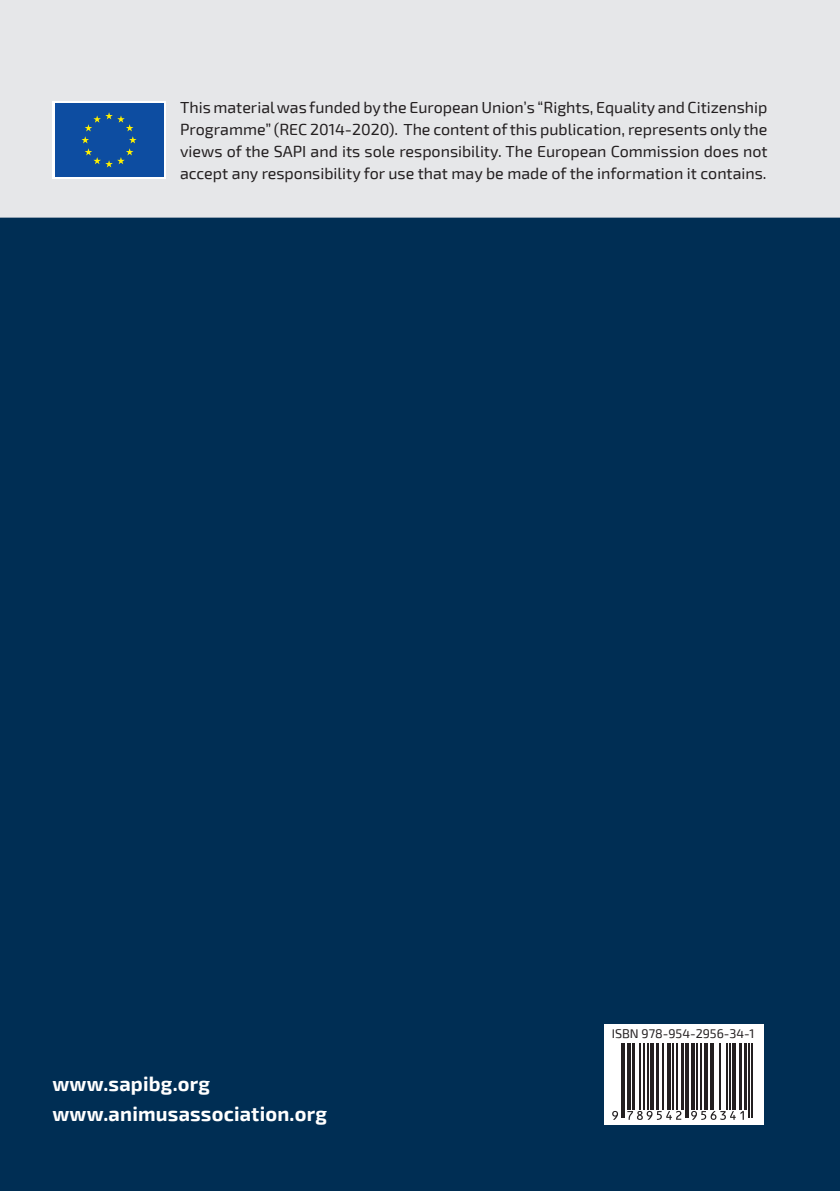
<style>
.page{position:relative;width:840px;height:1191px;background:#fff}
.page>*{position:absolute;margin:0;border:0;box-sizing:border-box;transform-origin:0 0}
.t1{font:700 20px/30px "Exo 2";letter-spacing:.01em;color:#fff}
.t2{font:16px/22px "Exo 2";color:#231f20;text-align:justify}
.t3{font:12.6px "Exo 2";color:#231f20}
</style>
<div class="page">
<div style="left:0;top:0;width:839px;height:232px;background:#e6e7e9"></div>
<div style="left:0;top:218px;width:839px;height:973px;background:#002e54"></div>
<div style="left:52px;top:101px;width:114px;height:78px;background:#fff"></div>
<div style="left:55px;top:103px;width:108px;height:74px;background:#0d4da1"></div>
<svg style="left:81px;top:112px;width:55px;height:55px"></svg>
<svg style="left:604px;top:1024px;width:159px;height:100px;background:#cfcfcf"></svg>
<hr style="left:620px;top:1043px;width:1px;height:74px;background:#231f20">
<hr style="left:623px;top:1043px;width:1px;height:74px;background:#231f20">
<svg style="left:626px;top:1043px;width:4px;height:66px"></svg>
<hr style="left:632px;top:1043px;width:2px;height:66px;background:#231f20">
<hr style="left:639px;top:1043px;width:1px;height:66px;background:#231f20">
<hr style="left:643px;top:1043px;width:1px;height:66px;background:#231f20">
<hr style="left:647px;top:1043px;width:1px;height:66px;background:#231f20">
<hr style="left:650px;top:1043px;width:3px;height:66px;background:#231f20">
<hr style="left:655px;top:1043px;width:3px;height:66px;background:#231f20">
<hr style="left:662px;top:1043px;width:1px;height:66px;background:#231f20">
<svg style="left:666px;top:1043px;width:4px;height:66px"></svg>
<hr style="left:672px;top:1043px;width:1px;height:66px;background:#231f20">
<hr style="left:676px;top:1043px;width:1px;height:66px;background:#231f20">
<hr style="left:680px;top:1043px;width:3px;height:66px;background:#231f20">
<hr style="left:684px;top:1043px;width:1px;height:74px;background:#231f20">
<hr style="left:687px;top:1043px;width:1px;height:74px;background:#231f20">
<svg style="left:690px;top:1043px;width:4px;height:66px"></svg>
<hr style="left:695px;top:1043px;width:1px;height:66px;background:#231f20">
<hr style="left:699px;top:1043px;width:2px;height:66px;background:#231f20">
<hr style="left:704px;top:1043px;width:3px;height:66px;background:#231f20">
<hr style="left:709px;top:1043px;width:1px;height:66px;background:#231f20">
<hr style="left:712px;top:1043px;width:1px;height:66px;background:#231f20">
<hr style="left:719px;top:1043px;width:1px;height:66px;background:#231f20">
<hr style="left:726px;top:1043px;width:1px;height:66px;background:#231f20">
<hr style="left:729px;top:1043px;width:1px;height:66px;background:#231f20">
<svg style="left:731px;top:1043px;width:4px;height:66px"></svg>
<hr style="left:738px;top:1043px;width:3px;height:66px;background:#231f20">
<hr style="left:744px;top:1043px;width:2px;height:66px;background:#231f20">
<hr style="left:748px;top:1043px;width:1px;height:74px;background:#231f20">
<hr style="left:751px;top:1043px;width:1px;height:74px;background:#231f20">
<svg style="left:611px;top:1111px;width:6px;height:8px"></svg>
<svg style="left:627px;top:1111px;width:54px;height:9px"></svg>
<svg style="left:690px;top:1111px;width:53px;height:9px"></svg>
<p class="t2" style="left:180px;top:96px;width:588px">This material was funded by the European Union’s “Rights, Equality and Citizenship Programme” (REC 2014-2020). The content of this publication, represents only the views of the SAPI and its sole responsibility. The European Commission does not accept any responsibility for use that may be made of the information it contains.</p>
<p class="t1" style="left:52px;top:1069px;width:276px">www.sapibg.org www.animusassociation.org</p>
<p class="t3" style="left:611px;top:1025px;width:144px">ISBN 978-954-2956-34-1</p>
</div>
